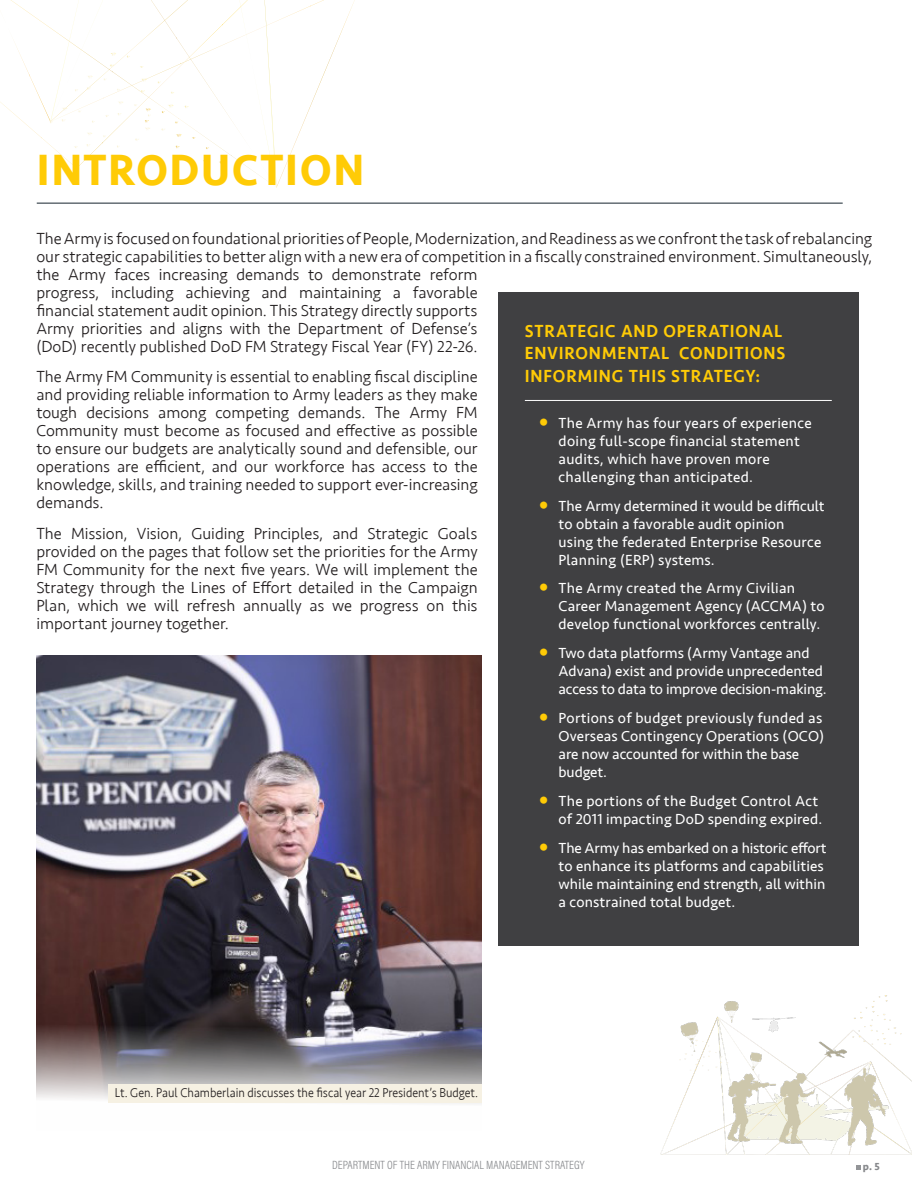
<style>
.page{position:relative;width:918px;height:1188px;background:#fff}
.page>*{position:absolute;margin:0;border:0;box-sizing:border-box;transform-origin:0 0}
.t1{font:700 45px "Seravek";letter-spacing:.05em;color:#ffcb06;scale:.93 1}
.Subhead_-_strategic{font:500 18px/22.5px "Seravek";letter-spacing:.05em;color:#ffcb06;scale:.93 1}
.Body_1{font:300 16.5px/18px "Seravek";color:#231f20;text-align:justify}
.t2{font:15px/18px "Seravek";letter-spacing:.01em;color:#fff}
.t3{font:300 13.2px "Seravek";color:#231f20;scale:.91 1}
.t4{font:300 12px "Acumin Pro Cond";color:#87898c}
.t5{font:700 10.5px "Seravek";color:#87898c}
.s1{font-family:"Minion Pro";font-size:27px;color:#ffcb06}
</style>
<div class="page">
<img style="left:36px;top:656px;width:446px;height:448px">
<div style="left:498px;top:293px;width:361px;height:653px;background:#404042"></div>
<hr style="left:525px;top:400px;width:307px;height:1px;background:#fff">
<div style="left:108px;top:1086px;width:374px;height:16px;background:#f6f1e3"></div>
<div style="left:108px;top:1085px;width:374px;height:16px;background:#f6f1e3"></div>
<svg style="left:856px;top:1166px;width:4px;height:4px"></svg>
<svg style="left:0;top:0;width:355px;height:188px"></svg>
<img style="left:661px;top:996px;width:251px;height:159px">
<hr style="left:37px;top:203px;width:806px;height:1px;background:#16242e">
<p class="t1" style="left:37px;top:134px;width:353px">INTRODUCTION</p>
<p class="Body_1" style="left:36px;top:230px;width:837px;text-align:left">The Army is focused on foundational priorities of People, Modernization, and Readiness as we confront the task of rebalancing our strategic capabilities to better align with a new era of competition in a fiscally constrained environment. Simultaneously, the Army faces increasing demands to demonstrate reform<br>progress, including achieving and maintaining a favorable<br>financial statement audit opinion. This Strategy directly supports<br>Army priorities and aligns with the Department of Defense’s<br>(DoD) recently published DoD FM Strategy Fiscal Year (FY) 22-26.</p>
<p class="Body_1" style="left:36px;top:368px;width:443px">The Army FM Community is essential to enabling fiscal discipline and providing reliable information to Army leaders as they make tough decisions among competing demands. The Army FM Community must become as focused and effective as possible to ensure our budgets are analytically sound and defensible, our operations are efficient, and our workforce has access to the knowledge, skills, and training needed to support ever-increasing demands.</p>
<p class="Body_1" style="left:36px;top:524px;width:443px">The Mission, Vision, Guiding Principles, and Strategic Goals provided on the pages that follow set the priorities for the Army FM Community for the next five years. We will implement the Strategy through the Lines of Effort detailed in the Campaign Plan, which we will refresh annually as we progress on this important journey together.</p>
<p class="Subhead_-_strategic" style="left:525px;top:319px;width:282px">STRATEGIC AND OPERATIONAL<br>ENVIRONMENTAL CONDITIONS<br>INFORMING THIS STRATEGY:</p>
<p class="t2" style="left:559px;top:414px;width:255px;text-indent:-20px"><span class="s1">•</span> The Army has four years of experience doing full-scope financial statement audits, which have proven more challenging than anticipated.</p>
<p class="t2" style="left:559px;top:497px;width:268px;text-indent:-20px"><span class="s1">•</span> The Army determined it would be difficult to obtain a favorable audit opinion<br>using the federated Enterprise Resource Planning (ERP) systems.</p>
<p class="t2" style="left:559px;top:579px;width:268px;text-indent:-20px"><span class="s1">•</span> The Army created the Army Civilian<br>Career Management Agency (ACCMA) to develop functional workforces centrally.</p>
<p class="t2" style="left:559px;top:644px;width:269px;text-indent:-20px"><span class="s1">•</span> Two data platforms (Army Vantage and<br>Advana) exist and provide unprecedented access to data to improve decision-making.</p>
<p class="t2" style="left:559px;top:709px;width:267px;text-indent:-20px"><span class="s1">•</span> Portions of budget previously funded as<br>Overseas Contingency Operations (OCO) are now accounted for within the base budget.</p>
<p class="t2" style="left:538px;top:792px;width:285px;text-align:right"><span class="s1">•</span> The portions of the Budget Control Act of 2011 impacting DoD spending expired.</p>
<p class="t2" style="left:559px;top:839px;width:270px;text-indent:-20px"><span class="s1">•</span> The Army has embarked on a historic effort to enhance its platforms and capabilities while maintaining end strength, all within a constrained total budget.</p>
<p class="t3" style="left:115px;top:1085px;width:401px">Lt. Gen. Paul Chamberlain discusses the fiscal year 22 President’s Budget.</p>
<p class="t4" style="left:332px;top:1157px;width:254px">DEPARTMENT OF THE ARMY FINANCIAL MANAGEMENT STRATEGY</p>
<p class="t5" style="left:863px;top:1158px;width:18px">p. 5</p>
</div>
